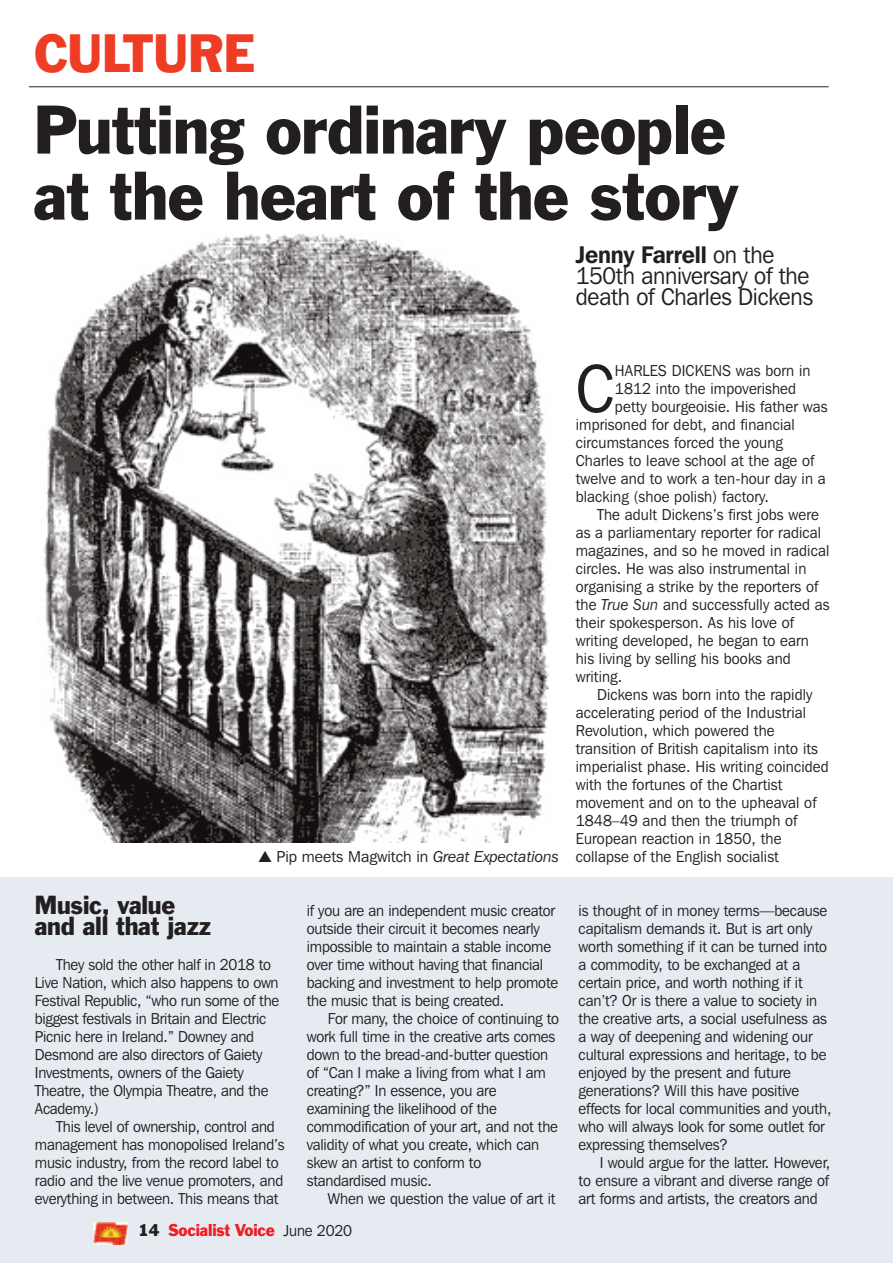
<style>
.page{position:relative;width:893px;height:1263px;background:#fff}
.page>*{position:absolute;margin:0;border:0;box-sizing:border-box;transform-origin:0 0}
.t1{font:67.65px "Franklin Gothic IT Cby BT";color:#231f20;scale:.95 1}
.t2{font:63px/66px "Franklin Gothic BT";letter-spacing:-.01em;color:#231f20;scale:.95 1}
.t3{font:49.5px "Franklin Gothic BT";letter-spacing:-.01em;color:#ef3d25;scale:.95 1}
.t4{font:24px/21px "Franklin Gothic IT Cby BT";letter-spacing:-.01em;color:#231f20;scale:.95 1}
.t5{font:24px/21px "Franklin Gothic BT";letter-spacing:-.01em;color:#231f20;scale:.95 1}
.t6{font:15.75px/18px "Franklin Gothic IT Cby BT";letter-spacing:-.005em;color:#231f20;scale:.95 1}
.t7{font:15.75px "Franklin Gothic IT Cby BT";letter-spacing:-.005em;color:#231f20}
.t8{font:15.75px "Franklin Gothic BT";letter-spacing:-.01em;color:#ee1d23;scale:.95 1}
.s1{font-weight:600}
.s2{font-style:italic}
.s3{color:#231f20}
.s4{font-family:"Franklin Gothic IT Cby BT";color:#231f20}
</style>
<div class="page">
<div style="left:0;top:877px;width:893px;height:386px;background:#e6ebf1"></div>
<hr style="left:29px;top:87px;width:799px;height:1px;background:#231f20">
<img style="left:94px;top:1223px;width:33px;height:21px">
<img style="left:44px;top:234px;width:505px;height:608px">
<h3 class="t3" style="left:34px;top:34px;width:234px">CULTURE</h3>
<h2 class="t2" style="left:34px;top:102px;width:743px">Putting ordinary people at the heart of the story</h2>
<h3 class="t4" style="left:576px;top:247px;width:251px"><span class="s1">Jenny Farrell</span> on the<br>150th anniversary of the death of Charles Dickens</h3>
<p class="t7" style="left:258px;top:851px;width:302px">▲ Pip meets Magwitch in <span class="s2">Great Expectations</span></p>
<h3 class="t5" style="left:35px;top:896px;width:187px">Music, value and all that jazz</h3>
<p class="t6" style="left:35px;top:957px;width:259px;text-indent:21px">They sold the other half in 2018 to Live Nation, which also happens to own Festival Republic, “who run some of the biggest festivals in Britain and Electric Picnic here in Ireland.” Downey and Desmond are also directors of Gaiety Investments, owners of the Gaiety Theatre, the Olympia Theatre, and the Academy.)</p>
<p class="t6" style="left:35px;top:1119px;width:264px;text-indent:21px">This level of ownership, control and management has monopolised Ireland’s music industry, from the record label to radio and the live venue promoters, and everything in between. This means that</p>
<p class="t6" style="left:307px;top:903px;width:266px">if you are an independent music creator outside their circuit it becomes nearly impossible to maintain a stable income over time without having that financial backing and investment to help promote the music that is being created.</p>
<p class="t6" style="left:307px;top:1011px;width:267px;text-indent:21px">For many, the choice of continuing to work full time in the creative arts comes down to the bread-and-butter question of “Can I make a living from what I am creating?” In essence, you are examining the likelihood of the commodification of your art, and not the validity of what you create, which can skew an artist to conform to standardised music.</p>
<p class="t6" style="left:328px;top:1191px;width:241px">When we question the value of art it</p>
<p class="t8" style="left:138px;top:1224px;width:227px"><span class="s3">14</span> Socialist Voice <span class="s4">June 2020</span></p>
<h1 class="t1" style="left:576px;top:365px;width:42px">C</h1>
<p class="t6" style="left:615px;top:363px;width:207px">HARLES DICKENS was born in</p>
<p class="t6" style="left:615px;top:381px;width:192px">1812 into the impoverished</p>
<p class="t6" style="left:615px;top:399px;width:225px">petty bourgeoisie. His father was</p>
<p class="t6" style="left:576px;top:417px;width:232px">imprisoned for debt, and financial</p>
<p class="t6" style="left:576px;top:435px;width:219px">circumstances forced the young</p>
<p class="t6" style="left:576px;top:453px;width:253px">Charles to leave school at the age of</p>
<p class="t6" style="left:576px;top:471px;width:265px">twelve and to work a ten-hour day in a</p>
<p class="t6" style="left:576px;top:489px;width:205px">blacking (shoe polish) factory.</p>
<p class="t6" style="left:597px;top:507px;width:235px">The adult Dickens’s first jobs were</p>
<p class="t6" style="left:576px;top:525px;width:260px">as a parliamentary reporter for radical</p>
<p class="t6" style="left:576px;top:543px;width:268px">magazines, and so he moved in radical</p>
<p class="t6" style="left:576px;top:561px;width:244px">circles. He was also instrumental in</p>
<p class="t6" style="left:576px;top:579px;width:257px">organising a strike by the reporters of</p>
<p class="t6" style="left:576px;top:597px;width:269px">the <span class="s2">True Sun</span> and successfully acted as</p>
<p class="t6" style="left:576px;top:615px;width:231px">their spokesperson. As his love of</p>
<p class="t6" style="left:576px;top:633px;width:247px">writing developed, he began to earn</p>
<p class="t6" style="left:576px;top:651px;width:228px">his living by selling his books and</p>
<p class="t6" style="left:576px;top:669px;width:50px">writing.</p>
<p class="t6" style="left:597px;top:687px;width:228px">Dickens was born into the rapidly</p>
<p class="t6" style="left:576px;top:705px;width:244px">accelerating period of the Industrial</p>
<p class="t6" style="left:576px;top:723px;width:211px">Revolution, which powered the</p>
<p class="t6" style="left:576px;top:741px;width:256px">transition of British capitalism into its</p>
<p class="t6" style="left:576px;top:759px;width:268px">imperialist phase. His writing coincided</p>
<p class="t6" style="left:576px;top:777px;width:219px">with the fortunes of the Chartist</p>
<p class="t6" style="left:576px;top:795px;width:255px">movement and on to the upheaval of</p>
<p class="t6" style="left:576px;top:813px;width:235px">1848–49 and then the triumph of</p>
<p class="t6" style="left:576px;top:831px;width:218px">European reaction in 1850, the</p>
<p class="t6" style="left:576px;top:849px;width:215px">collapse of the English socialist</p>
<p class="t6" style="left:579px;top:903px;width:268px">is thought of in money terms—because capitalism demands it. But is art only worth something if it can be turned into a commodity, to be exchanged at a certain price, and worth nothing if it can’t? Or is there a value to society in the creative arts, a social usefulness as a way of deepening and widening our cultural expressions and heritage, to be enjoyed by the present and future generations? Will this have positive effects for local communities and youth, who will always look for some outlet for expressing themselves?</p>
<p class="t6" style="left:579px;top:1155px;width:266px;text-align:justify;text-indent:21px">I would argue for the latter. However, to ensure a vibrant and diverse range of art forms and artists, the creators and</p>
</div>
